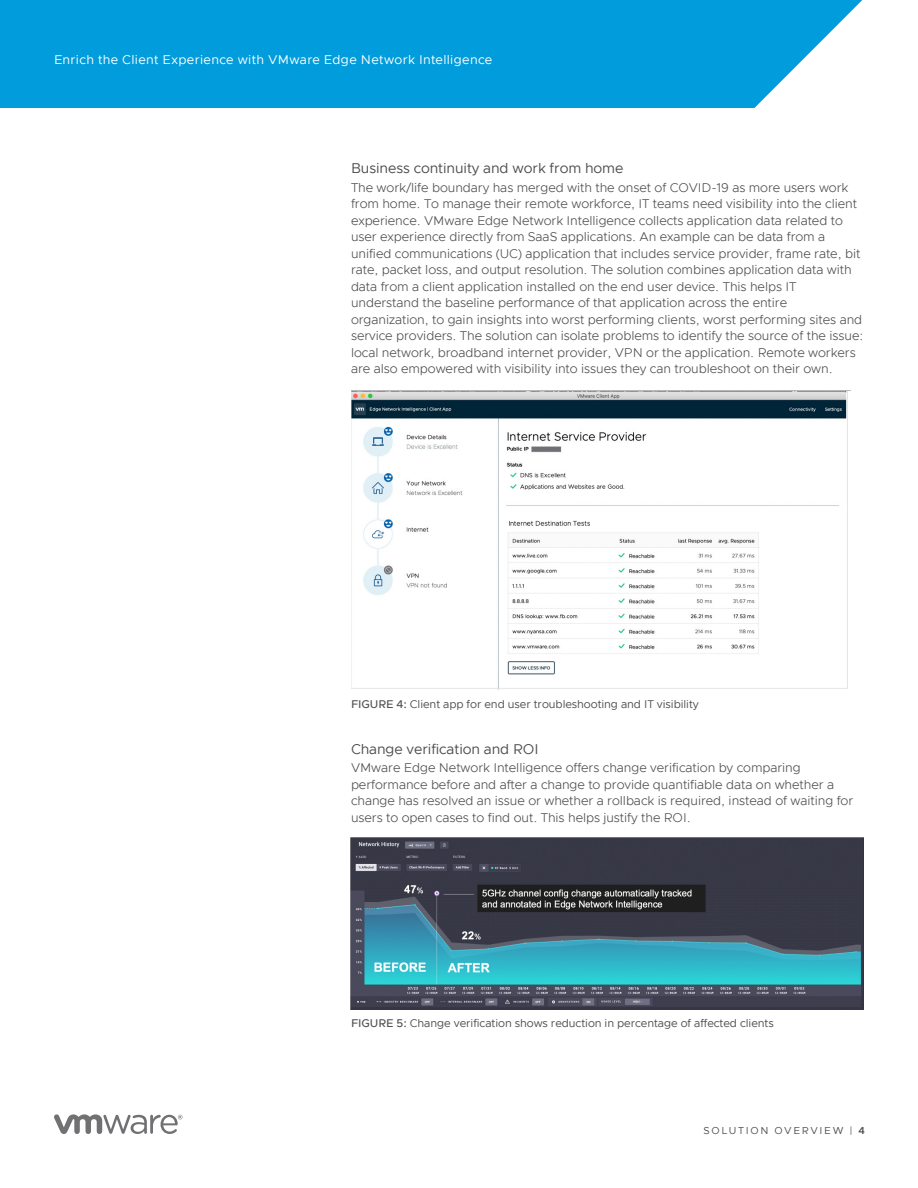
<style>
.page{position:relative;width:918px;height:1188px;background:#fff}
.page>*{position:absolute;margin:0;border:0;box-sizing:border-box;transform-origin:0 0}
._4a__SUBHEAD_2{font:14.25px "Metropolis";letter-spacing:-.005em;color:#4d4d4f}
._3a__BODY_TEXT{font:300 12.75px/16.5px "Metropolis";letter-spacing:-.005em;color:#4d4d4f}
.FOLIO_WHITE{font:12.75px "Metropolis";letter-spacing:.025em;color:#fff}
._7a__CAPTION_BODY{font:11.25px "Metropolis";letter-spacing:-.005em;color:#4d4d4f}
.t1{font:10.2px "Metropolis";letter-spacing:.165em;color:#4d4d4f}
.s1{font-weight:500}
.s2{font-weight:600}
</style>
<div class="page">
<svg style="left:54px;top:1114px;width:129px;height:20px"></svg>
<div style="left:0;top:0;width:863px;height:108px;background:#009cdc"></div>
<img style="left:351px;top:391px;width:497px;height:299px">
<img style="left:351px;top:837px;width:513px;height:172px">
<p class="FOLIO_WHITE" style="left:54px;top:52px;width:440px">Enrich the Client Experience with VMware Edge Network Intelligence</p>
<p class="_4a__SUBHEAD_2" style="left:351px;top:160px;width:274px">Business continuity and work from home</p>
<p class="_3a__BODY_TEXT" style="left:351px;top:179px;width:514px">The work/life boundary has merged with the onset of COVID-19 as more users work from home. To manage their remote workforce, IT teams need visibility into the client experience. VMware Edge Network Intelligence collects application data related to user experience directly from SaaS applications. An example can be data from a unified communications (UC) application that includes service provider, frame rate, bit rate, packet loss, and output resolution. The solution combines application data with data from a client application installed on the end user device. This helps IT understand the baseline performance of that application across the entire organization, to gain insights into worst performing clients, worst performing sites and service providers. The solution can isolate problems to identify the source of the issue: local network, broadband internet provider, VPN or the application. Remote workers are also empowered with visibility into issues they can troubleshoot on their own.</p>
<p class="_7a__CAPTION_BODY" style="left:351px;top:697px;width:349px"><span class="s1">FIGURE 4:</span> Client app for end user troubleshooting and IT visibility</p>
<p class="_4a__SUBHEAD_2" style="left:351px;top:740px;width:189px">Change verification and ROI</p>
<p class="_3a__BODY_TEXT" style="left:351px;top:760px;width:504px">VMware Edge Network Intelligence offers change verification by comparing performance before and after a change to provide quantifiable data on whether a change has resolved an issue or whether a rollback is required, instead of waiting for users to open cases to find out. This helps justify the ROI.</p>
<p class="_7a__CAPTION_BODY" style="left:351px;top:1016px;width:424px"><span class="s1">FIGURE 5:</span> Change verification shows reduction in percentage of affected clients</p>
<p class="t1" style="left:703px;top:1124px;width:163px">SOLUTION OVERVIEW | <span class="s2">4</span></p>
</div>
